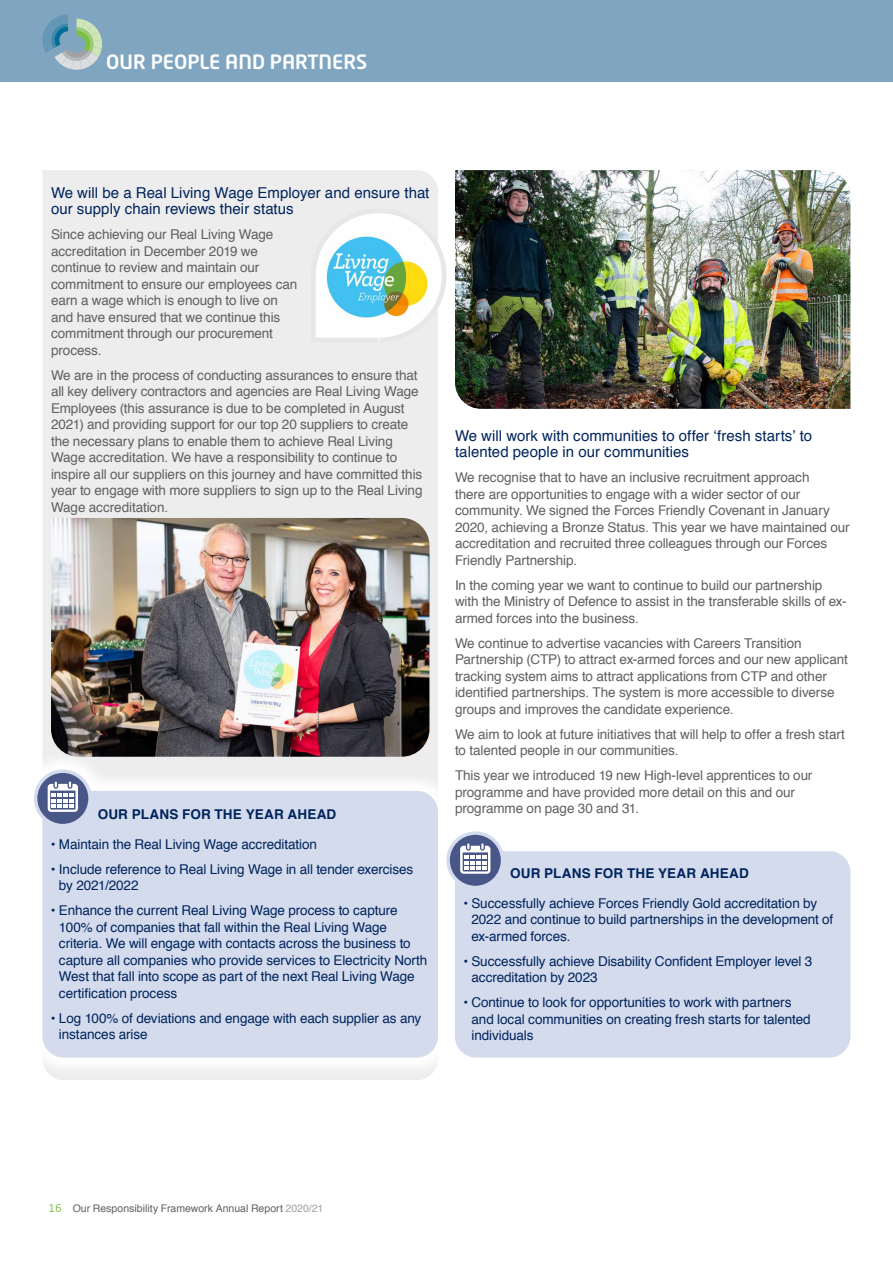
<style>
.page{position:relative;width:893px;height:1263px;background:#fff}
.page>*{position:absolute;margin:0;border:0;box-sizing:border-box;transform-origin:0 0}
.t1{font:500 19.5px "Neo Tech Std";color:#fff}
.t2{font:15px/16.5px "Helvetica";letter-spacing:.005em;color:#00245d}
.t3{font:13.5px/16.5px "Helvetica";letter-spacing:-.005em;color:#5f6062}
.t4{font:13.5px/16.5px "Helvetica";letter-spacing:-.005em;color:#00245d}
.t5{font:700 13.5px "Helvetica";letter-spacing:.015em;color:#00245d}
.t6{font:10.5px "Helvetica";color:#5f6062}
.s1{font-family:"Neo Tech Std";color:#7ac143}
.s2{color:#a1a1a4}
</style>
<div class="page">
<div style="left:43px;top:170px;width:395px;height:910px;background:#ededee"></div>
<div style="left:14px;top:749px;width:444px;height:329px;background:linear-gradient(to right,#f6f6f7,#f3f3f4)"></div>
<div style="left:42px;top:791px;width:396px;height:266px;background:#d4dbec"></div>
<svg style="left:36px;top:771px;width:54px;height:55px"></svg>
<div style="left:34px;top:769px;width:58px;height:58px;border:3px solid #d4dbec;border-radius:50%"></div>
<svg style="left:48px;top:781px;width:30px;height:31px"></svg>
<div style="left:455px;top:851px;width:395px;height:206px;background:#d4dbec"></div>
<svg style="left:448px;top:833px;width:54px;height:54px"></svg>
<div style="left:446px;top:831px;width:58px;height:58px;border:3px solid #d4dbec;border-radius:50%"></div>
<svg style="left:460px;top:843px;width:30px;height:31px"></svg>
<svg style="left:309px;top:206px;width:138px;height:139px"></svg>
<img style="left:51px;top:518px;width:378px;height:239px">
<img style="left:455px;top:170px;width:395px;height:239px">
<div style="left:0;top:0;width:893px;height:81px;background:#7fa5c0"></div>
<svg style="left:43px;top:14px;width:59px;height:56px"></svg>
<h1 class="t1" style="left:106px;top:49px;width:263px">OUR PEOPLE AND PARTNERS</h1>
<p class="t2" style="left:51px;top:185px;width:380px">We will be a Real Living Wage Employer and ensure that our supply chain reviews their status</p>
<p class="t3" style="left:51px;top:227px;width:248px">Since achieving our Real Living Wage accreditation in December 2019 we continue to review and maintain our commitment to ensure our employees can earn a wage which is enough to live on and have ensured that we continue this commitment through our procurement process.</p>
<p class="t3" style="left:51px;top:367px;width:373px">We are in the process of conducting assurances to ensure that all key delivery contractors and agencies are Real Living Wage Employees (this assurance is due to be completed in August 2021) and providing support for our top 20 suppliers to create the necessary plans to enable them to achieve Real Living Wage accreditation. We have a responsibility to continue to inspire all our suppliers on this journey and have committed this year to engage with more suppliers to sign up to the Real Living Wage accreditation.</p>
<p class="t5" style="left:98px;top:804px;width:240px">OUR PLANS FOR THE YEAR AHEAD</p>
<p class="t4" style="left:51px;top:836px;width:268px">• Maintain the Real Living Wage accreditation</p>
<p class="t4" style="left:59px;top:861px;width:356px;text-indent:-8px">• Include reference to Real Living Wage in all tender exercises by 2021/2022</p>
<p class="t4" style="left:59px;top:902px;width:370px;text-indent:-8px">• Enhance the current Real Living Wage process to capture 100% of companies that fall within the Real Living Wage criteria. We will engage with contacts across the business to capture all companies who provide services to Electricity North West that fall into scope as part of the next Real Living Wage certification process</p>
<p class="t4" style="left:59px;top:1010px;width:364px;text-indent:-8px">• Log 100% of deviations and engage with each supplier as any instances arise</p>
<p class="t2" style="left:455px;top:428px;width:359px">We will work with communities to offer ‘fresh starts’ to talented people in our communities</p>
<p class="t3" style="left:455px;top:470px;width:396px">We recognise that to have an inclusive recruitment approach<br>there are opportunities to engage with a wider sector of our community. We signed the Forces Friendly Covenant in January 2020, achieving a Bronze Status. This year we have maintained our accreditation and recruited three colleagues through our Forces Friendly Partnership.</p>
<p class="t3" style="left:455px;top:577px;width:393px">In the coming year we want to continue to build our partnership with the Ministry of Defence to assist in the transferable skills of ex&shy;armed forces into the business.</p>
<p class="t3" style="left:455px;top:635px;width:394px">We continue to advertise vacancies with Careers Transition Partnership (CTP) to attract ex-armed forces and our new applicant tracking system aims to attract applications from CTP and other identified partnerships. The system is more accessible to diverse groups and improves the candidate experience.</p>
<p class="t3" style="left:455px;top:726px;width:391px">We aim to look at future initiatives that will help to offer a fresh start to talented people in our communities.</p>
<p class="t3" style="left:455px;top:768px;width:359px">This year we introduced 19 new High-level apprentices to our programme and have provided more detail on this and our programme on page 30 and 31.</p>
<p class="t5" style="left:510px;top:863px;width:240px">OUR PLANS FOR THE YEAR AHEAD</p>
<p class="t4" style="left:471px;top:895px;width:363px;text-indent:-8px">• Successfully achieve Forces Friendly Gold accreditation by<br>2022 and continue to build partnerships in the development of ex-armed forces.</p>
<p class="t4" style="left:471px;top:953px;width:342px;text-indent:-8px">• Successfully achieve Disability Confident Employer level 3 accreditation by 2023</p>
<p class="t4" style="left:471px;top:994px;width:341px;text-indent:-8px">• Continue to look for opportunities to work with partners and local communities on creating fresh starts for talented individuals</p>
<p class="t6" style="left:49px;top:1200px;width:276px"><span class="s1">16</span> Our Responsibility Framework Annual Report <span class="s2">2020/21</span></p>
</div>
